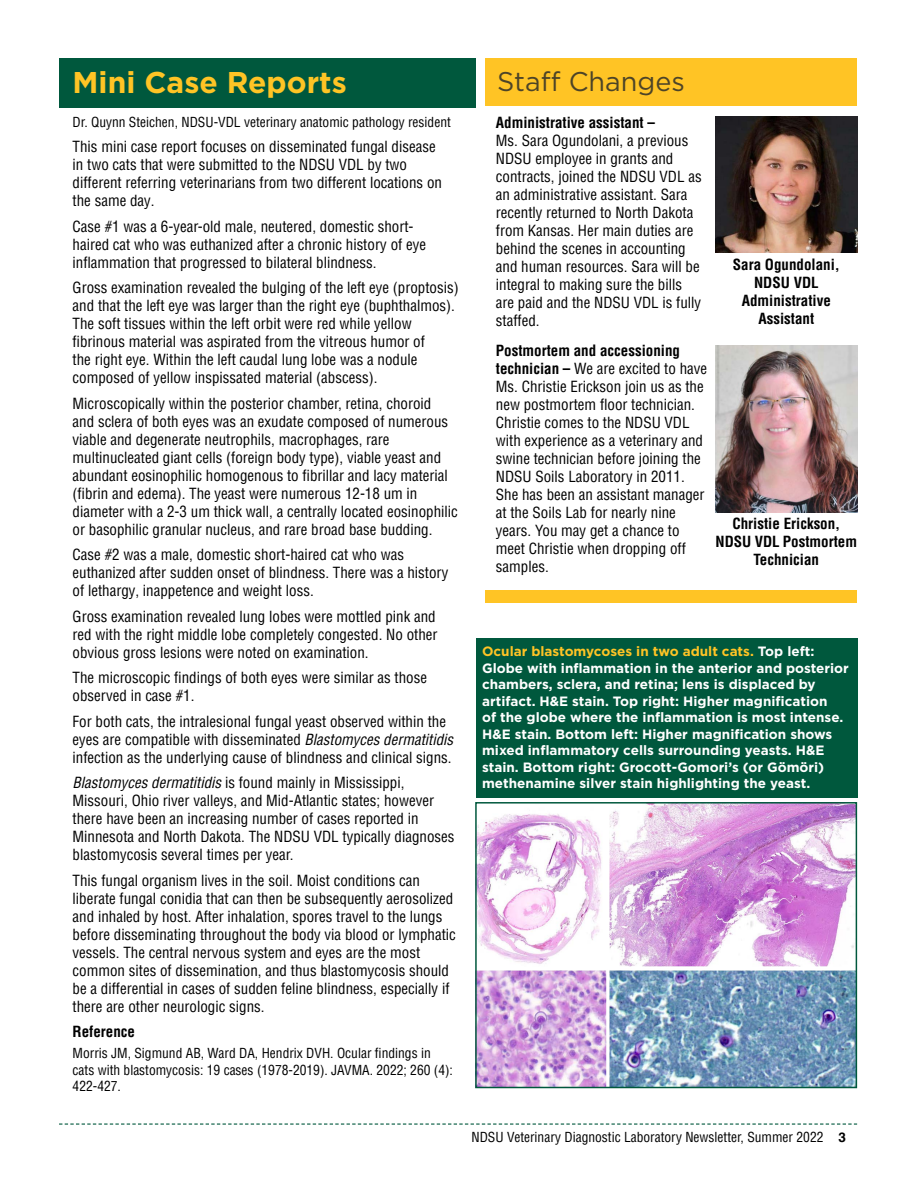
<style>
.page{position:relative;width:918px;height:1188px;background:#fff}
.page>*{position:absolute;margin:0;border:0;box-sizing:border-box;transform-origin:0 0}
.Headings_-_featured{font:700 30px "Gotham";color:#ffc425}
.Headings{font:27px "Gotham";color:#4d4428}
.Body_text{font:condensed 15px/18px "Helvetica LT Pro";color:#000}
.photo_titles{font:700 condensed 15px/18px "Helvetica LT Pro";color:#000;text-align:center}
.Body_text-2{font:700 condensed 15px "Helvetica LT Pro";color:#000}
.photo_titles-2{font:700 13.5px/16.5px "Gotham";color:#fff}
.Authors{font:condensed 13.5px/16.5px "Helvetica LT Pro";color:#000}
.page_numbers{font:condensed 13.5px "Helvetica LT Pro";color:#000}
.s1{font-style:italic}
.s2{font-weight:700}
.s3{color:#ffc425}
.s4{font-family:"Helvetica LT Std";font-weight:700;font-stretch:normal}
</style>
<div class="page">
<div style="left:476px;top:639px;width:381px;height:159px;background:#00583d"></div>
<img style="left:478px;top:805px;width:376px;height:280px">
<div style="left:475px;top:802px;width:382px;height:286px;border:2px solid #00583d"></div>
<div style="left:59px;top:58px;width:417px;height:49px;background:#00583d"></div>
<div style="left:485px;top:58px;width:372px;height:48px;background:#ffc425"></div>
<svg style="left:59px;top:1124px;width:798px;height:1px"></svg>
<img style="left:716px;top:117px;width:141px;height:136px">
<img style="left:716px;top:345px;width:141px;height:167px">
<div style="left:485px;top:591px;width:372px;height:12px;background:#ffc425"></div>
<p class="Headings_-_featured" style="left:73px;top:62px;width:276px">Mini Case Reports</p>
<p class="Authors" style="left:73px;top:113px;width:380px">Dr. Quynn Steichen, NDSU-VDL veterinary anatomic pathology resident</p>
<p class="Body_text" style="left:73px;top:138px;width:371px">This mini case report focuses on disseminated fungal disease in two cats that were submitted to the NDSU VDL by two different referring veterinarians from two different locations on the same day.</p>
<p class="Body_text" style="left:73px;top:217px;width:355px">Case #1 was a 6-year-old male, neutered, domestic short&shy;haired cat who was euthanized after a chronic history of eye inflammation that progressed to bilateral blindness.</p>
<p class="Body_text" style="left:73px;top:279px;width:388px">Gross examination revealed the bulging of the left eye (proptosis) and that the left eye was larger than the right eye (buphthalmos).<br>The soft tissues within the left orbit were red while yellow fibrinous material was aspirated from the vitreous humor of<br>the right eye. Within the left caudal lung lobe was a nodule composed of yellow inspissated material (abscess).</p>
<p class="Body_text" style="left:73px;top:394px;width:387px">Microscopically within the posterior chamber, retina, choroid<br>and sclera of both eyes was an exudate composed of numerous viable and degenerate neutrophils, macrophages, rare multinucleated giant cells (foreign body type), viable yeast and abundant eosinophilic homogenous to fibrillar and lacy material (fibrin and edema). The yeast were numerous 12-18 um in diameter with a 2-3 um thick wall, a centrally located eosinophilic or basophilic granular nucleus, and rare broad base budding.</p>
<p class="Body_text" style="left:73px;top:546px;width:377px">Case #2 was a male, domestic short-haired cat who was euthanized after sudden onset of blindness. There was a history of lethargy, inappetence and weight loss.</p>
<p class="Body_text" style="left:73px;top:607px;width:366px;text-align:justify">Gross examination revealed lung lobes were mottled pink and red with the right middle lobe completely congested. No other obvious gross lesions were noted on examination.</p>
<p class="Body_text" style="left:73px;top:669px;width:356px">The microscopic findings of both eyes were similar as those observed in case #1.</p>
<p class="Body_text" style="left:73px;top:712px;width:382px">For both cats, the intralesional fungal yeast observed within the eyes are compatible with disseminated <span class="s1">Blastomyces dermatitidis </span>infection as the underlying cause of blindness and clinical signs.</p>
<p class="Body_text" style="left:73px;top:774px;width:383px"><span class="s1">Blastomyces dermatitidis</span> is found mainly in Mississippi, Missouri, Ohio river valleys, and Mid-Atlantic states; however there have been an increasing number of cases reported in Minnesota and North Dakota. The NDSU VDL typically diagnoses blastomycosis several times per year.</p>
<p class="Body_text" style="left:73px;top:871px;width:385px">This fungal organism lives in the soil. Moist conditions can liberate fungal conidia that can then be subsequently aerosolized and inhaled by host. After inhalation, spores travel to the lungs before disseminating throughout the body via blood or lymphatic vessels. The central nervous system and eyes are the most common sites of dissemination, and thus blastomycosis should be a differential in cases of sudden feline blindness, especially if there are other neurologic signs.</p>
<p class="Body_text-2" style="left:73px;top:1022px;width:64px">Reference</p>
<p class="Authors" style="left:73px;top:1045px;width:382px">Morris JM, Sigmund AB, Ward DA, Hendrix DVH. Ocular findings in cats with blastomycosis: 19 cases (1978-2019). JAVMA. 2022; 260 (4):<br>422-427.</p>
<p class="Headings" style="left:497px;top:64px;width:189px">Staff Changes</p>
<p class="Body_text" style="left:496px;top:113px;width:207px"><span class="s2">Administrative assistant –<br></span>Ms. Sara Ogundolani, a previous<br>NDSU employee in grants and contracts, joined the NDSU VDL as an administrative assistant. Sara recently returned to North Dakota from Kansas. Her main duties are behind the scenes in accounting and human resources. Sara will be integral to making sure the bills are paid and the NDSU VDL is fully staffed.</p>
<p class="Body_text" style="left:496px;top:342px;width:213px"><span class="s2">Postmortem and accessioning technician –</span> We are excited to have<br>Ms. Christie Erickson join us as the new postmortem floor technician.<br>Christie comes to the NDSU VDL with experience as a veterinary and swine technician before joining the<br>NDSU Soils Laboratory in 2011.<br>She has been an assistant manager at the Soils Lab for nearly nine years. You may get a chance to meet Christie when dropping off samples.</p>
<p class="photo_titles" style="left:733px;top:255px;width:109px">Sara Ogundolani,<br>NDSU VDL<br>Administrative<br>Assistant</p>
<p class="photo_titles" style="left:716px;top:514px;width:143px">Christie Erickson,<br>NDSU VDL Postmortem<br>Technician</p>
<p class="photo_titles-2" style="left:482px;top:643px;width:368px"><span class="s3">Ocular blastomycoses in two adult cats.</span> Top left:<br>Globe with inflammation in the anterior and posterior chambers, sclera, and retina; lens is displaced by artifact. H&amp;E stain. Top right: Higher magnification<br>of the globe where the inflammation is most intense.<br>H&amp;E stain. Bottom left: Higher magnification shows mixed inflammatory cells surrounding yeasts. H&amp;E stain. Bottom right: Grocott-Gomori’s (or Gömöri) methenamine silver stain highlighting the yeast.</p>
<p class="page_numbers" style="left:471px;top:1129px;width:376px">NDSU Veterinary Diagnostic Laboratory Newsletter, Summer 2022 <span class="s4">3</span></p>
</div>
